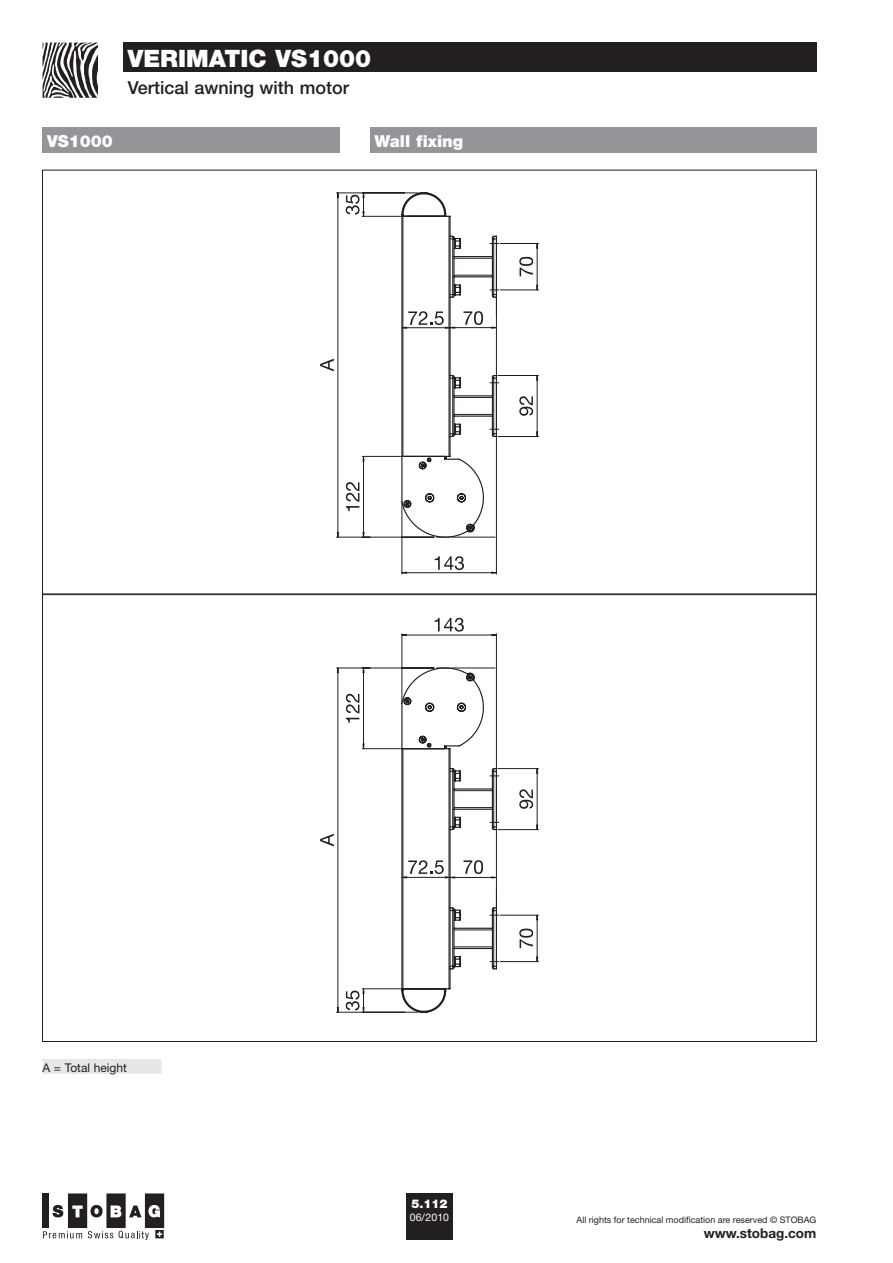
<style>
.page{position:relative;width:893px;height:1263px;background:#fff}
.page>*{position:absolute;margin:0;border:0;box-sizing:border-box;transform-origin:0 0}
.t1{font:900 24px "Helvetica Neue";color:#fff}
.t2{font:500 18px "Helvetica Neue LT Pro";color:#231f20}
.t3{font:900 16.5px "Helvetica Neue";color:#fff}
.t4{font:700 13.5px "Helvetica Neue";color:#231f20}
.t5{font:12px "Helvetica Neue";color:#231f20}
.t6{font:900 12px "Helvetica Neue";color:#fff}
.t7{font:10.5px "Helvetica Neue";color:#fff}
.t8{font:9px "Helvetica Neue";color:#231f20}
</style>
<div class="page">
<svg style="left:43px;top:43px;width:55px;height:55px"></svg>
<svg style="left:320px;top:359px;width:14px;height:12px"></svg>
<svg style="left:337px;top:192px;width:200px;height:382px"></svg>
<hr style="left:362px;top:216px;width:39px;height:1px;background:#231f20">
<hr style="left:363px;top:456px;width:1px;height:81px;background:#231f20">
<hr style="left:362px;top:537px;width:72px;height:1px;background:#231f20">
<hr style="left:362px;top:456px;width:39px;height:1px;background:#231f20">
<hr style="left:338px;top:193px;width:1px;height:344px;background:#231f20">
<hr style="left:337px;top:537px;width:33px;height:1px;background:#231f20">
<hr style="left:337px;top:193px;width:68px;height:1px;background:#231f20">
<hr style="left:537px;top:243px;width:1px;height:47px;background:#231f20">
<hr style="left:500px;top:243px;width:38px;height:1px;background:#231f20">
<hr style="left:500px;top:290px;width:38px;height:1px;background:#231f20">
<hr style="left:402px;top:572px;width:94px;height:1px;background:#231f20">
<hr style="left:496px;top:296px;width:1px;height:278px;background:#231f20">
<hr style="left:402px;top:503px;width:1px;height:71px;background:#231f20">
<hr style="left:537px;top:375px;width:1px;height:61px;background:#231f20">
<hr style="left:498px;top:375px;width:40px;height:1px;background:#231f20">
<hr style="left:498px;top:436px;width:40px;height:1px;background:#231f20">
<svg style="left:346px;top:193px;width:18px;height:23px"></svg>
<svg style="left:400px;top:192px;width:99px;height:346px"></svg>
<svg style="left:434px;top:618px;width:30px;height:14px"></svg>
<svg style="left:320px;top:834px;width:14px;height:12px"></svg>
<svg style="left:337px;top:634px;width:201px;height:378px"></svg>
<hr style="left:362px;top:988px;width:39px;height:1px;background:#231f20">
<hr style="left:363px;top:668px;width:1px;height:81px;background:#231f20">
<hr style="left:362px;top:668px;width:72px;height:1px;background:#231f20">
<hr style="left:362px;top:748px;width:39px;height:1px;background:#231f20">
<hr style="left:338px;top:668px;width:1px;height:344px;background:#231f20">
<hr style="left:337px;top:668px;width:33px;height:1px;background:#231f20">
<hr style="left:337px;top:1012px;width:68px;height:1px;background:#231f20">
<hr style="left:537px;top:915px;width:1px;height:46px;background:#231f20">
<hr style="left:500px;top:961px;width:38px;height:1px;background:#231f20">
<hr style="left:500px;top:915px;width:38px;height:1px;background:#231f20">
<hr style="left:402px;top:635px;width:94px;height:1px;background:#231f20">
<hr style="left:496px;top:634px;width:1px;height:275px;background:#231f20">
<hr style="left:402px;top:634px;width:1px;height:68px;background:#231f20">
<hr style="left:537px;top:769px;width:1px;height:61px;background:#231f20">
<hr style="left:498px;top:829px;width:40px;height:1px;background:#231f20">
<hr style="left:498px;top:768px;width:40px;height:1px;background:#231f20">
<svg style="left:346px;top:989px;width:18px;height:23px"></svg>
<svg style="left:400px;top:667px;width:99px;height:346px"></svg>
<div style="left:370px;top:128px;width:446px;height:25px;background:#939598"></div>
<div style="left:43px;top:1059px;width:119px;height:15px;background:#e6e7e9"></div>
<svg style="left:43px;top:1193px;width:121px;height:47px"></svg>
<div style="left:406px;top:1193px;width:47px;height:47px;background:#231f20"></div>
<div style="left:43px;top:128px;width:297px;height:25px;background:#939598"></div>
<div style="left:123px;top:43px;width:693px;height:29px;background:#231f20"></div>
<h3 class="t3" style="left:47px;top:131px;width:67px">VS1000</h3>
<h1 class="t1" style="left:128px;top:44px;width:245px">VERIMATIC VS1000</h1>
<h2 class="t2" style="left:128px;top:76px;width:223px">Vertical awning with motor</h2>
<h3 class="t3" style="left:374px;top:131px;width:90px">WALL FIXING</h3>
<h3 class="t5" style="left:43px;top:1060px;width:86px">A = Total height</h3>
<h3 class="t6" style="left:411px;top:1196px;width:38px">5.112</h3>
<p class="t7" style="left:410px;top:1210px;width:41px">06/2010</p>
<p class="t8" style="left:576px;top:1215px;width:241px">All rights for technical modification are reserved © STOBAG</p>
<h3 class="t4" style="left:704px;top:1225px;width:114px">www.stobag.com</h3>
</div>
